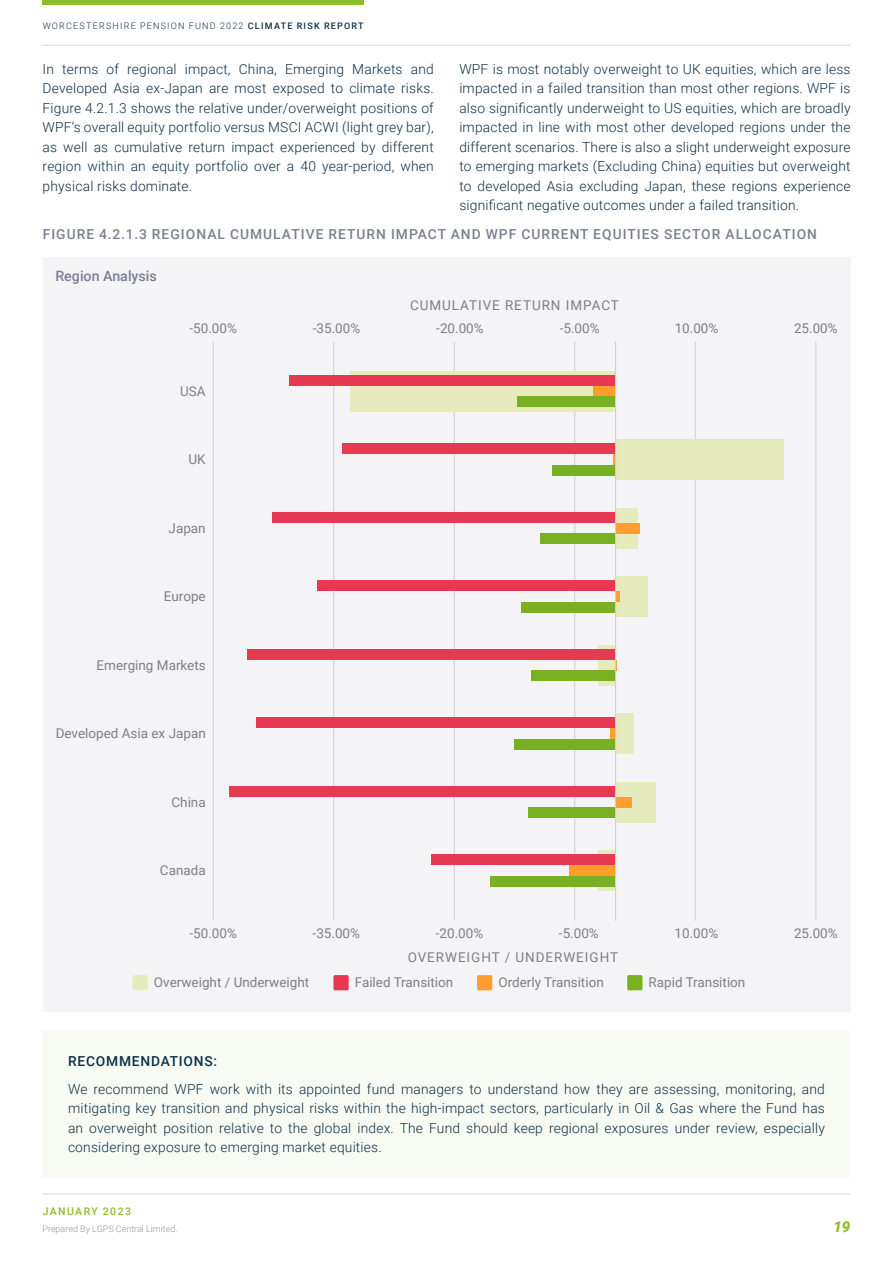
<style>
.page{position:relative;width:893px;height:1263px;background:#fff}
.page>*{position:absolute;margin:0;border:0;box-sizing:border-box;transform-origin:0 0}
.t1{font:italic 900 15px "Roboto";color:#8dbd2a}
.t2{font:500 14.25px "Roboto";color:#7a8092}
.t3{font:300 13.8px/19.5px "Roboto";letter-spacing:.015em;color:#0d3047;text-align:justify}
.t4{font:500 13.8px "Roboto";letter-spacing:.075em;color:#7a8092}
.t5{font:500 13.8px "Roboto";letter-spacing:.055em;color:#0d3047}
.t6{font:13.5px "Roboto";color:#7f8082}
.t7{font:13.5px "Roboto";letter-spacing:.07em;color:#7f8082}
.t8{font:500 10.5px "Roboto";letter-spacing:.135em;color:#8dbd2a}
.t9{font:300 9px "Roboto";letter-spacing:.135em;color:#0d3047}
.t10{font:300 9px "Roboto";color:#9196a5}
.s1{font-weight:500}
</style>
<div class="page">
<div style="left:43px;top:1030px;width:807px;height:148px;background:#f8fbf3"></div>
<div style="left:43px;top:257px;width:807px;height:755px;background:#f4f4f6"></div>
<hr style="left:213px;top:342px;width:1px;height:578px;background:#cecfd1">
<hr style="left:333px;top:342px;width:1px;height:578px;background:#cecfd1">
<hr style="left:454px;top:342px;width:1px;height:578px;background:#cecfd1">
<hr style="left:695px;top:342px;width:1px;height:578px;background:#cecfd1">
<hr style="left:574px;top:342px;width:1px;height:578px;background:#cecfd1">
<hr style="left:816px;top:342px;width:1px;height:578px;background:#cecfd1">
<div style="left:333px;top:975px;width:16px;height:15px;background:#e83953;border-radius:2px"></div>
<div style="left:477px;top:975px;width:15px;height:15px;background:#ff9d2e;border-radius:2px"></div>
<div style="left:627px;top:975px;width:15px;height:15px;background:#78b022;border-radius:2px"></div>
<div style="left:133px;top:975px;width:15px;height:15px;background:#e6ebbd;border-radius:2px"></div>
<div style="left:350px;top:371px;width:266px;height:41px;background:#e6ebbd"></div>
<div style="left:593px;top:386px;width:23px;height:10px;background:#ff9d2e"></div>
<div style="left:289px;top:375px;width:327px;height:11px;background:#e83953"></div>
<div style="left:517px;top:396px;width:99px;height:11px;background:#78b022"></div>
<div style="left:616px;top:439px;width:168px;height:41px;background:#e6ebbd"></div>
<svg style="left:613px;top:454px;width:2px;height:11px"></svg>
<div style="left:342px;top:444px;width:274px;height:10px;background:#e83953"></div>
<div style="left:552px;top:465px;width:64px;height:11px;background:#78b022"></div>
<div style="left:616px;top:508px;width:22px;height:41px;background:#e6ebbd"></div>
<div style="left:616px;top:523px;width:24px;height:10px;background:#ff9d2e"></div>
<div style="left:272px;top:512px;width:344px;height:11px;background:#e83953"></div>
<div style="left:540px;top:533px;width:76px;height:11px;background:#78b022"></div>
<div style="left:616px;top:576px;width:31px;height:41px;background:#e6ebbd"></div>
<svg style="left:616px;top:591px;width:3px;height:11px"></svg>
<div style="left:317px;top:580px;width:299px;height:11px;background:#e83953"></div>
<div style="left:521px;top:602px;width:95px;height:11px;background:#78b022"></div>
<div style="left:598px;top:644px;width:18px;height:41px;background:#e6ebbd"></div>
<div style="left:247px;top:649px;width:369px;height:11px;background:#e83953"></div>
<div style="left:531px;top:670px;width:85px;height:11px;background:#78b022"></div>
<div style="left:616px;top:713px;width:18px;height:41px;background:#e6ebbd"></div>
<div style="left:610px;top:728px;width:6px;height:11px;background:#ff9d2e"></div>
<div style="left:256px;top:717px;width:360px;height:11px;background:#e83953"></div>
<div style="left:514px;top:739px;width:102px;height:10px;background:#78b022"></div>
<div style="left:616px;top:781px;width:40px;height:41px;background:#e6ebbd"></div>
<div style="left:616px;top:797px;width:15px;height:10px;background:#ff9d2e"></div>
<div style="left:229px;top:786px;width:387px;height:11px;background:#e83953"></div>
<div style="left:528px;top:807px;width:88px;height:11px;background:#78b022"></div>
<div style="left:598px;top:850px;width:18px;height:41px;background:#e6ebbd"></div>
<div style="left:569px;top:865px;width:47px;height:11px;background:#ff9d2e"></div>
<div style="left:431px;top:854px;width:185px;height:11px;background:#e83953"></div>
<div style="left:490px;top:876px;width:126px;height:10px;background:#78b022"></div>
<hr style="left:615px;top:342px;width:1px;height:578px;background:#cecfd1">
<hr style="left:43px;top:1193px;width:807px;height:1px;background:#d6d7de">
<hr style="left:43px;top:45px;width:807px;height:1px;background:#d6d7de">
<div style="left:43px;top:0;width:321px;height:5px;background:#8dbd2a"></div>
<p class="t9" style="left:43px;top:20px;width:322px">WORCESTERSHIRE PENSION FUND 2022 <span class="s1">CLIMATE RISK REPORT</span></p>
<p class="t3" style="left:43px;top:58px;width:393px">In terms of regional impact, China, Emerging Markets and Developed Asia ex-Japan are most exposed to climate risks.<br>Figure 4.2.1.3 shows the relative under/overweight positions of WPF’s overall equity portfolio versus MSCI ACWI (light grey bar), as well as cumulative return impact experienced by different region within an equity portfolio over a 40 year-period, when physical risks dominate.</p>
<p class="t3" style="left:459px;top:58px;width:393px">WPF is most notably overweight to UK equities, which are less impacted in a failed transition than most other regions. WPF is also significantly underweight to US equities, which are broadly impacted in line with most other developed regions under the different scenarios. There is also a slight underweight exposure to emerging markets (Excluding China) equities but overweight to developed Asia excluding Japan, these regions experience significant negative outcomes under a failed transition.</p>
<p class="t4" style="left:43px;top:225px;width:776px">FIGURE 4.2.1.3 REGIONAL CUMULATIVE RETURN IMPACT AND WPF CURRENT EQUITIES SECTOR ALLOCATION</p>
<p class="t2" style="left:55px;top:266px;width:103px">Region Analysis</p>
<p class="t7" style="left:410px;top:296px;width:210px">CUMULATIVE RETURN IMPACT</p>
<p class="t6" style="left:189px;top:319px;width:49px">-50.00%</p>
<p class="t6" style="left:313px;top:319px;width:49px">-35.00%</p>
<p class="t6" style="left:436px;top:319px;width:49px">-20.00%</p>
<p class="t6" style="left:560px;top:319px;width:41px">-5.00%</p>
<p class="t6" style="left:675px;top:319px;width:45px">10.00%</p>
<p class="t6" style="left:794px;top:319px;width:45px">25.00%</p>
<p class="t6" style="left:180px;top:382px;width:27px">USA</p>
<p class="t6" style="left:189px;top:450px;width:19px">UK</p>
<p class="t6" style="left:169px;top:518px;width:39px">Japan</p>
<p class="t6" style="left:164px;top:587px;width:43px">Europe</p>
<p class="t6" style="left:97px;top:655px;width:111px">Emerging Markets</p>
<p class="t6" style="left:56px;top:724px;width:152px">Developed Asia ex Japan</p>
<p class="t6" style="left:171px;top:792px;width:36px">China</p>
<p class="t6" style="left:160px;top:861px;width:47px">Canada</p>
<p class="t6" style="left:189px;top:924px;width:49px">-50.00%</p>
<p class="t6" style="left:794px;top:924px;width:45px">25.00%</p>
<p class="t6" style="left:154px;top:973px;width:157px">Overweight / Underweight</p>
<p class="t6" style="left:355px;top:973px;width:100px">Failed Transition</p>
<p class="t6" style="left:498px;top:973px;width:107px">Orderly Transition</p>
<p class="t6" style="left:649px;top:973px;width:98px">Rapid Transition</p>
<p class="t6" style="left:313px;top:924px;width:49px">-35.00%</p>
<p class="t6" style="left:436px;top:924px;width:49px">-20.00%</p>
<p class="t6" style="left:559px;top:924px;width:41px">-5.00%</p>
<p class="t6" style="left:674px;top:924px;width:45px">10.00%</p>
<p class="t7" style="left:408px;top:947px;width:212px">OVERWEIGHT / UNDERWEIGHT</p>
<p class="t5" style="left:68px;top:1051px;width:150px">RECOMMENDATIONS:</p>
<p class="t3" style="left:68px;top:1079px;width:758px">We recommend WPF work with its appointed fund managers to understand how they are assessing, monitoring, and mitigating key transition and physical risks within the high-impact sectors, particularly in Oil &amp; Gas where the Fund has an overweight position relative to the global index. The Fund should keep regional exposures under review, especially considering exposure to emerging market equities.</p>
<p class="t8" style="left:43px;top:1204px;width:90px">JANUARY 2023</p>
<p class="t10" style="left:43px;top:1222px;width:137px">Prepared By LGPS Central Limited.</p>
<p class="t1" style="left:833px;top:1216px;width:18px">19</p>
</div>
